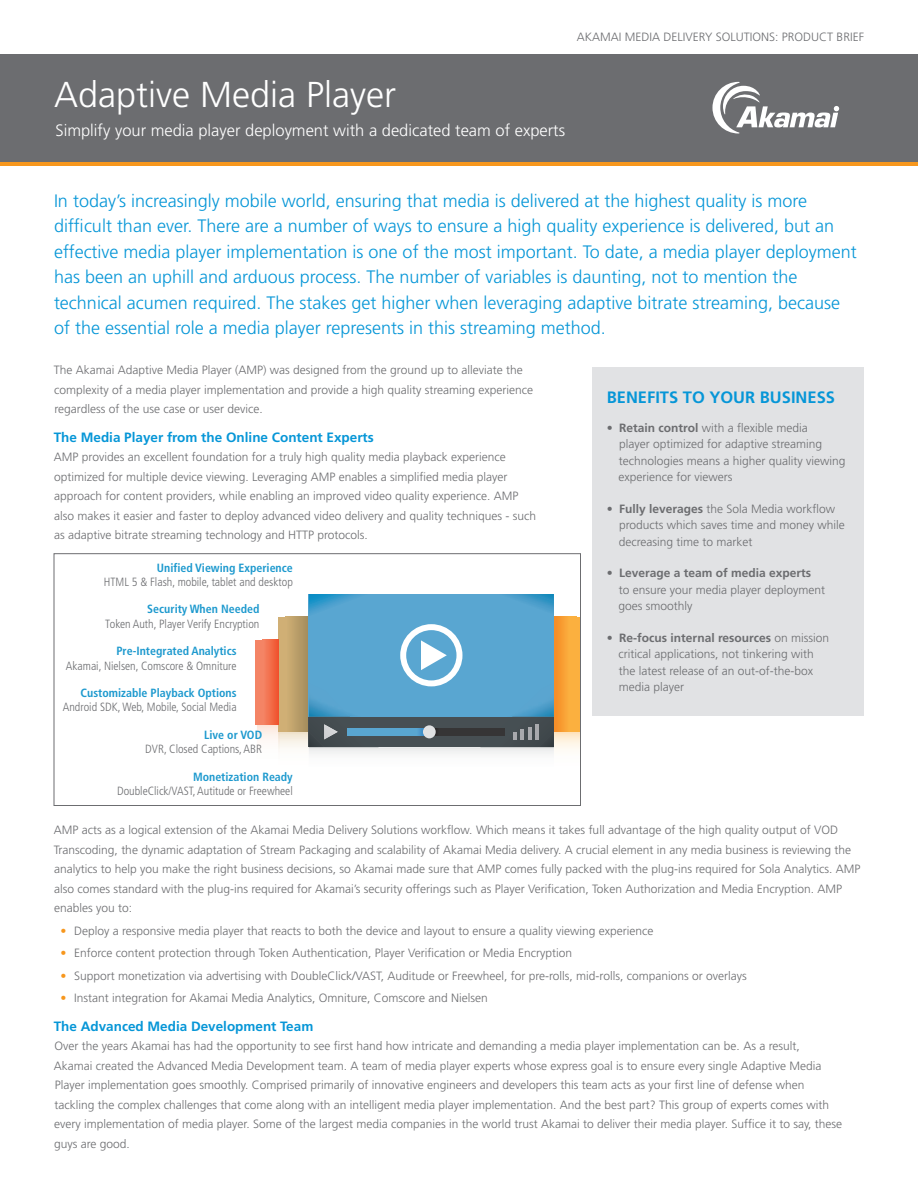
<style>
.page{position:relative;width:918px;height:1188px;background:#fff}
.page>*{position:absolute;margin:0;border:0;box-sizing:border-box;transform-origin:0 0}
.body_copy_white{font:300 36px "Frutiger";color:#fff}
.Intro_Paragraph{font:300 18px/25.5px "Frutiger";color:#0696d7}
.body_copy_white-2{font:300 16.5px "Frutiger LT Std";color:#fff}
.Benefits_Header{font:700 16.5px "Frutiger";color:#0696d7}
.Section_Header{font:700 13.5px "Frutiger";color:#0696d7}
.body_copy{font:300 12px/19.5px "Frutiger";color:#6c6d70}
.Section_Header-2{font:300 12px/19.5px "Frutiger";color:#6c6d70}
.Hybrid_WAN_Solutions{font:300 12px "Frutiger";color:#6c6d70}
.t1{font:300 condensed 11.85px/14.4px "Frutiger";color:#6c6d70;text-align:right}
.s1{font-weight:700;color:#1d99ce}
.s2{font-weight:700}
.s3{font-stretch:condensed;color:#f7971d}
</style>
<div class="page">
<div style="left:0;top:54px;width:918px;height:108px;background:#6c6d70"></div>
<div style="left:592px;top:367px;width:272px;height:349px;background:#e1e2e4"></div>
<hr style="left:0;top:162px;width:918px;height:3px;background:#f7971d">
<svg style="left:712px;top:82px;width:127px;height:52px"></svg>
<div style="left:255px;top:640px;width:23px;height:84px;background:#f48465"></div>
<svg style="left:257px;top:594px;width:322px;height:160px;background:#81a3b1"></svg>
<div style="left:54px;top:554px;width:527px;height:252px;border:1px solid #6c6d70"></div>
<p class="Hybrid_WAN_Solutions" style="left:577px;top:30px;width:289px">AKAMAI MEDIA DELIVERY SOLUTIONS: PRODUCT BRIEF</p>
<p class="body_copy_white" style="left:54px;top:74px;width:344px">Adaptive Media Player</p>
<p class="body_copy_white-2" style="left:56px;top:121px;width:511px">Simplify your media player deployment with a dedicated team of experts</p>
<p class="Intro_Paragraph" style="left:54px;top:188px;width:804px">In today’s increasingly mobile world, ensuring that media is delivered at the highest quality is more difficult than ever. There are a number of ways to ensure a high quality experience is delivered, but an effective media player implementation is one of the most important. To date, a media player deployment has been an uphill and arduous process. The number of variables is daunting, not to mention the technical acumen required. The stakes get higher when leveraging adaptive bitrate streaming, because of the essential role a media player represents in this streaming method.</p>
<p class="body_copy" style="left:54px;top:360px;width:481px">The Akamai Adaptive Media Player (AMP) was designed from the ground up to alleviate the complexity of a media player implementation and provide a high quality streaming experience regardless of the use case or user device.</p>
<p class="Section_Header" style="left:54px;top:429px;width:322px">The Media Player from the Online Content Experts</p>
<p class="body_copy" style="left:54px;top:447px;width:484px">AMP provides an excellent foundation for a truly high quality media playback experience optimized for multiple device viewing. Leveraging AMP enables a simplified media player approach for content providers, while enabling an improved video quality experience. AMP also makes it easier and faster to deploy advanced video delivery and quality techniques - such as adaptive bitrate streaming technology and HTTP protocols.</p>
<p class="t1" style="left:104px;top:560px;width:191px"><span class="s1">Unified Viewing Experience<br></span>HTML 5 &amp; Flash, mobile, tablet and desktop</p>
<p class="t1" style="left:105px;top:602px;width:156px"><span class="s1">Security When Needed<br></span>Token Auth, Player Verify Encryption</p>
<p class="t1" style="left:66px;top:644px;width:172px"><span class="s1">Pre-Integrated Analytics<br></span>Akamai, Nielsen, Comscore &amp; Omniture</p>
<p class="t1" style="left:63px;top:686px;width:175px"><span class="s1">Customizable Playback Options<br></span>Android SDK,Web, Mobile, Social Media</p>
<p class="t1" style="left:145px;top:728px;width:118px"><span class="s1">Live or VOD<br></span>DVR, Closed Captions, ABR</p>
<p class="t1" style="left:117px;top:769px;width:177px"><span class="s1">Monetization Ready<br></span>DoubleClick/VAST, Autitude or Freewheel</p>
<p class="Benefits_Header" style="left:607px;top:388px;width:230px">BENEFITS TO YOUR BUSINESS</p>
<p class="body_copy" style="left:619px;top:420px;width:228px;line-height:16.5px;text-indent:-12px"><span class="s2">• Retain control</span> with a flexible media<br>player optimized for adaptive streaming technologies means a higher quality viewing experience for viewers</p>
<p class="body_copy" style="left:619px;top:501px;width:228px;line-height:16.5px;text-indent:-12px"><span class="s2">• Fully leverages</span> the Sola Media workflow products which saves time and money while decreasing time to market</p>
<p class="body_copy" style="left:618px;top:565px;width:208px;line-height:16.5px;text-indent:-12px"><span class="s2">• Leverage a team of media experts<br></span>to ensure your media player deployment goes smoothly</p>
<p class="body_copy" style="left:619px;top:630px;width:212px;line-height:16.5px;text-indent:-12px"><span class="s2">• Re-focus internal resources</span> on mission critical applications, not tinkering with the latest release of an out-of-the-box media player</p>
<p class="Section_Header-2" style="left:54px;top:820px;width:808px">AMP acts as a logical extension of the Akamai Media Delivery Solutions workflow. Which means it takes full advantage of the high quality output of VOD Transcoding, the dynamic adaptation of Stream Packaging and scalability of Akamai Media delivery. A crucial element in any media business is reviewing the analytics to help you make the right business decisions, so Akamai made sure that AMP comes fully packed with the plug-ins required for Sola Analytics. AMP also comes standard with the plug-ins required for Akamai’s security offerings such as Player Verification, Token Authorization and Media Encryption. AMP enables you to:</p>
<p class="body_copy" style="left:60px;top:921px;width:595px"><span class="s3">•</span> Deploy a responsive media player that reacts to both the device and layout to ensure a quality viewing experience</p>
<p class="body_copy" style="left:60px;top:943px;width:513px"><span class="s3">•</span> Enforce content protection through Token Authentication, Player Verification or Media Encryption</p>
<p class="body_copy" style="left:60px;top:966px;width:688px"><span class="s3">•</span> Support monetization via advertising with DoubleClick/VAST, Auditude or Freewheel, for pre-rolls, mid-rolls, companions or overlays</p>
<p class="body_copy" style="left:60px;top:988px;width:429px"><span class="s3">•</span> Instant integration for Akamai Media Analytics, Omniture, Comscore and Nielsen</p>
<p class="Section_Header" style="left:54px;top:1018px;width:261px">The Advanced Media Development Team</p>
<p class="body_copy" style="left:54px;top:1036px;width:790px">Over the years Akamai has had the opportunity to see first hand how intricate and demanding a media player implementation can be. As a result,<br>Akamai created the Advanced Media Development team. A team of media player experts whose express goal is to ensure every single Adaptive Media Player implementation goes smoothly. Comprised primarily of innovative engineers and developers this team acts as your first line of defense when tackling the complex challenges that come along with an intelligent media player implementation. And the best part? This group of experts comes with every implementation of media player. Some of the largest media companies in the world trust Akamai to deliver their media player. Suffice it to say, these guys are good.</p>
</div>
